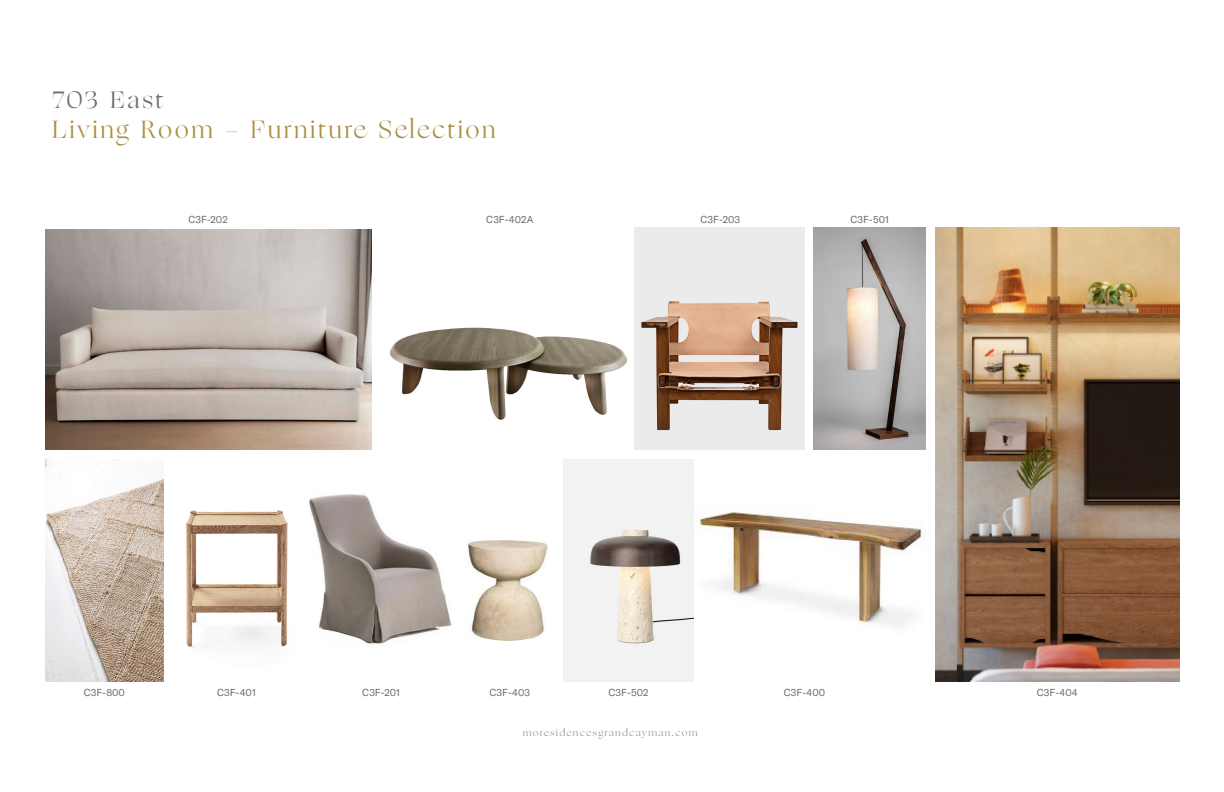
<style>
.page{position:relative;width:1224px;height:792px;background:#fff}
.page>*{position:absolute;margin:0;border:0;box-sizing:border-box;transform-origin:0 0}
.MD_-_CHAPTER_TITLE{font:25px "Ogg";letter-spacing:.1em;color:#ab8f41}
.MD_-_CHAPTER_TITLE-2{font:24px "Ogg";letter-spacing:.1em;color:#6c6d70}
.MD_-_Narrative_Parag{font:10px "GT America";letter-spacing:.005em;color:#6c6d70}
.t1{font:10px "Ogg";letter-spacing:.12em;color:#939598}
</style>
<div class="page">
<img style="left:45px;top:230px;width:326px;height:220px">
<img style="left:389px;top:327px;width:239px;height:93px">
<img style="left:635px;top:228px;width:170px;height:222px">
<img style="left:694px;top:512px;width:230px;height:114px">
<img style="left:936px;top:228px;width:243px;height:454px">
<img style="left:814px;top:228px;width:112px;height:222px">
<img style="left:563px;top:460px;width:131px;height:221px">
<img style="left:186px;top:510px;width:102px;height:138px">
<img style="left:467px;top:540px;width:81px;height:101px">
<img style="left:310px;top:494px;width:142px;height:151px">
<img style="left:45px;top:459px;width:119px;height:222px">
<p class="MD_-_CHAPTER_TITLE-2" style="left:52px;top:83px;width:113px">703 East</p>
<p class="MD_-_CHAPTER_TITLE" style="left:52px;top:112px;width:445px">Living Room - Furniture Selection</p>
<p class="MD_-_Narrative_Parag" style="left:188px;top:214px;width:41px">C3F-202</p>
<p class="MD_-_Narrative_Parag" style="left:486px;top:214px;width:49px">C3F-402A</p>
<p class="MD_-_Narrative_Parag" style="left:701px;top:214px;width:41px">C3F-203</p>
<p class="MD_-_Narrative_Parag" style="left:850px;top:214px;width:40px">C3F-501</p>
<p class="MD_-_Narrative_Parag" style="left:84px;top:686px;width:43px">C3F-800</p>
<p class="MD_-_Narrative_Parag" style="left:217px;top:686px;width:40px">C3F-401</p>
<p class="MD_-_Narrative_Parag" style="left:362px;top:686px;width:39px">C3F-201</p>
<p class="MD_-_Narrative_Parag" style="left:490px;top:686px;width:42px">C3F-403</p>
<p class="MD_-_Narrative_Parag" style="left:609px;top:686px;width:42px">C3F-502</p>
<p class="MD_-_Narrative_Parag" style="left:784px;top:686px;width:43px">C3F-400</p>
<p class="MD_-_Narrative_Parag" style="left:1037px;top:686px;width:42px">C3F-404</p>
<p class="t1" style="left:523px;top:726px;width:176px">moresidencesgrandcayman.com</p>
</div>
